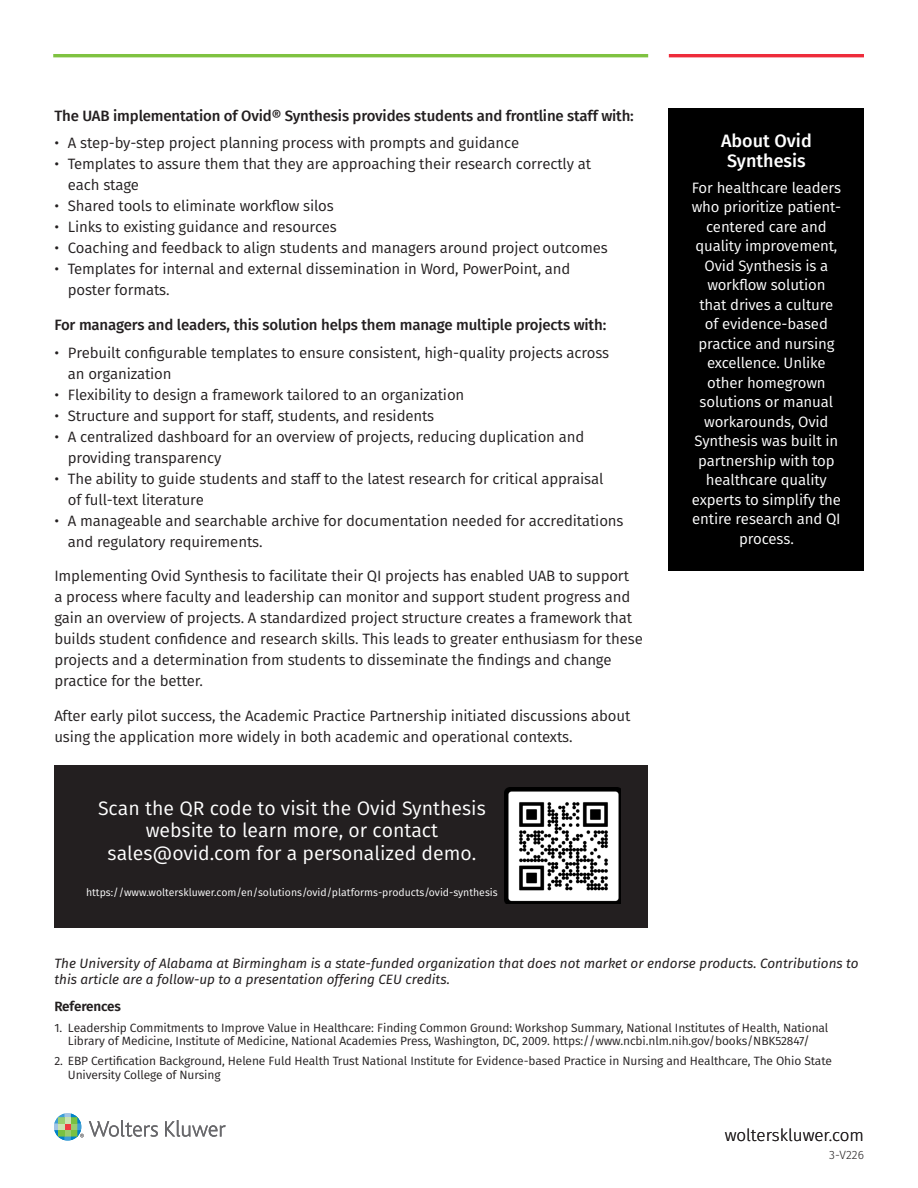
<style>
.page{position:relative;width:918px;height:1188px;background:#fff}
.page>*{position:absolute;margin:0;border:0;box-sizing:border-box;transform-origin:0 0}
.t1{font:19.5px/22.5px "Fira Sans";color:#fff;text-align:center}
.t2{font:500 18px/19.5px "Fira Sans";color:#fff;text-align:center}
.t3{font:300 16.95px "Fira Sans";color:#231f20}
.t4{font:15px/21px "Fira Sans";letter-spacing:-.01em;color:#231f20}
.t5{font:15px/19.5px "Fira Sans";letter-spacing:-.01em;color:#fff;text-align:center}
.t6{font:500 15px "Fira Sans";letter-spacing:-.01em;color:#231f20}
.t7{font:italic 13.5px/16.5px "Fira Sans";color:#231f20}
.t8{font:600 13.5px "Fira Sans";letter-spacing:-.01em;color:#231f20}
.t9{font:12px/13.5px "Fira Sans";letter-spacing:-.01em;color:#231f20;text-align:center}
.t10{font:300 12px "Fira Sans";color:#231f20}
.t11{font:10.5px "Fira Sans";color:#fff}
</style>
<div class="page">
<div style="left:54px;top:765px;width:594px;height:162px;background:#231f20"></div>
<hr style="left:53px;top:54px;width:595px;height:3px;background:#7fc241">
<hr style="left:669px;top:54px;width:195px;height:3px;background:#ee2c3b">
<svg style="left:165px;top:1120px;width:61px;height:17px"></svg>
<svg style="left:54px;top:1113px;width:104px;height:28px"></svg>
<div style="left:669px;top:108px;width:195px;height:462px;background:#000"></div>
<img style="left:505px;top:787px;width:116px;height:117px">
<p class="t6" style="left:54px;top:103px;width:581px">The UAB implementation of Ovid® Synthesis provides students and frontline staff with:</p>
<p class="t4" style="left:54px;top:132px;width:466px">• A step-by-step project planning process with prompts and guidance</p>
<p class="t4" style="left:68px;top:153px;width:525px;text-indent:-14px">• Templates to assure them that they are approaching their research correctly at each stage</p>
<p class="t4" style="left:54px;top:195px;width:281px">• Shared tools to eliminate workflow silos</p>
<p class="t4" style="left:54px;top:216px;width:284px">• Links to existing guidance and resources</p>
<p class="t4" style="left:54px;top:237px;width:555px">• Coaching and feedback to align students and managers around project outcomes</p>
<p class="t4" style="left:68px;top:258px;width:504px;text-indent:-14px">• Templates for internal and external dissemination in Word, PowerPoint, and poster formats.</p>
<p class="t6" style="left:54px;top:312px;width:553px">For managers and leaders, this solution helps them manage multiple projects with:</p>
<p class="t4" style="left:68px;top:341px;width:543px;text-indent:-14px">• Prebuilt configurable templates to ensure consistent, high-quality projects across an organization</p>
<p class="t4" style="left:54px;top:383px;width:411px">• Flexibility to design a framework tailored to an organization</p>
<p class="t4" style="left:54px;top:404px;width:381px">• Structure and support for staff, students, and residents</p>
<p class="t4" style="left:68px;top:425px;width:518px;text-indent:-14px">• A centralized dashboard for an overview of projects, reducing duplication and providing transparency</p>
<p class="t4" style="left:68px;top:467px;width:537px;text-indent:-14px">• The ability to guide students and staff to the latest research for critical appraisal of full-text literature</p>
<p class="t4" style="left:68px;top:509px;width:557px;text-indent:-14px">• A manageable and searchable archive for documentation needed for accreditations and regulatory requirements.</p>
<p class="t4" style="left:54px;top:565px;width:590px">Implementing Ovid Synthesis to facilitate their QI projects has enabled UAB to support<br>a process where faculty and leadership can monitor and support student progress and gain an overview of projects. A standardized project structure creates a framework that builds student confidence and research skills. This leads to greater enthusiasm for these projects and a determination from students to disseminate the findings and change practice for the better.</p>
<p class="t4" style="left:54px;top:704px;width:578px">After early pilot success, the Academic Practice Partnership initiated discussions about using the application more widely in both academic and operational contexts.</p>
<p class="t1" style="left:98px;top:796px;width:389px">Scan the QR code to visit the Ovid Synthesis website to learn more, or contact sales@ovid.com for a personalized demo.</p>
<p class="t11" style="left:86px;top:884px;width:413px">https://www.wolterskluwer.com/en/solutions/ovid/platforms-products/ovid-synthesis</p>
<p class="t2" style="left:721px;top:130px;width:92px">About Ovid<br>Synthesis</p>
<p class="t5" style="left:692px;top:178px;width:151px">For healthcare leaders who prioritize patient&shy;centered care and quality improvement,<br>Ovid Synthesis is a workflow solution<br>that drives a culture of evidence-based practice and nursing excellence. Unlike other homegrown solutions or manual workarounds, Ovid<br>Synthesis was built in partnership with top healthcare quality experts to simplify the entire research and QI process.</p>
<p class="t7" style="left:54px;top:955px;width:806px">The University of Alabama at Birmingham is a state-funded organization that does not market or endorse products. Contributions to this article are a follow-up to a presentation offering CEU credits.</p>
<p class="t8" style="left:54px;top:996px;width:68px">References</p>
<p class="t9" style="left:54px;top:1020px;width:776px">1. Leadership Commitments to Improve Value in Healthcare: Finding Common Ground: Workshop Summary, National Institutes of Health, National<br>Library of Medicine, Institute of Medicine, National Academies Press, Washington, DC, 2009. https://www.ncbi.nlm.nih.gov/books/NBK52847/</p>
<p class="t9" style="left:68px;top:1054px;width:766px;text-align:left;text-indent:-14px">2. EBP Certification Background, Helene Fuld Health Trust National Institute for Evidence-based Practice in Nursing and Healthcare, The Ohio State<br>University College of Nursing</p>
<p class="t3" style="left:725px;top:1123px;width:141px">wolterskluwer.com</p>
<p class="t10" style="left:829px;top:1146px;width:36px">3-V226</p>
</div>
